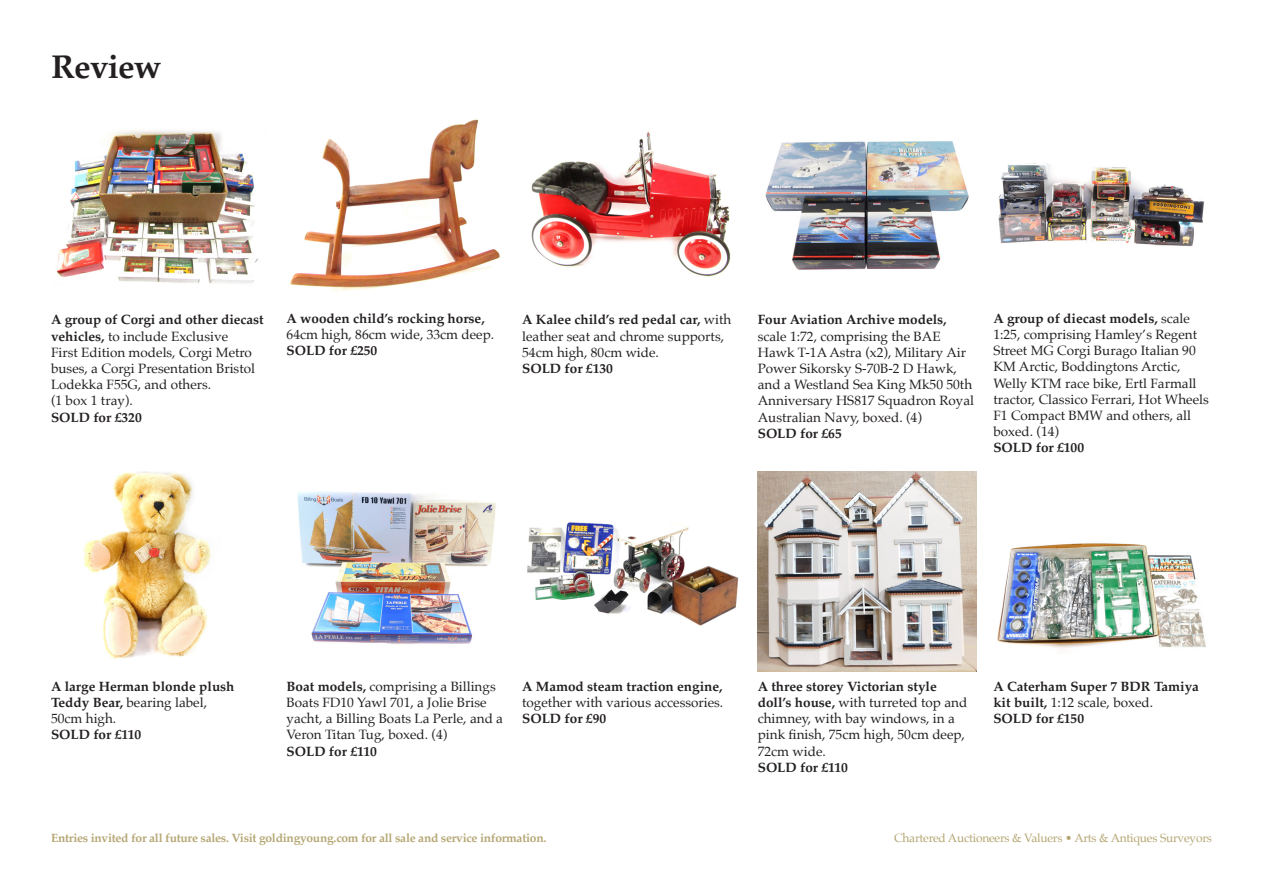
<style>
.page{position:relative;width:1263px;height:893px;background:#fff}
.page>*{position:absolute;margin:0;border:0;box-sizing:border-box;transform-origin:0 0}
.Page_Heading{font:700 33px "Palatino";letter-spacing:-.02em;color:#231f20}
.Lot_Information{font:13.5px/16.2px "Palatino";color:#231f20}
.Lot_Information-2{font:700 13.5px/16.2px "Palatino";color:#231f20}
.Footer_Style{font:700 12px "Palatino";letter-spacing:-.02em;color:#b5a673}
.Footer_Style-2{font:12px "Palatino";letter-spacing:-.02em;color:#b5a673}
.s1{font-weight:700}
.s2{font-weight:400}
</style>
<div class="page">
<img style="left:290px;top:119px;width:210px;height:172px">
<img style="left:527px;top:522px;width:212px;height:104px">
<img style="left:531px;top:131px;width:200px;height:146px">
<img style="left:758px;top:472px;width:218px;height:199px">
<img style="left:83px;top:472px;width:128px;height:187px">
<img style="left:765px;top:141px;width:204px;height:129px">
<img style="left:297px;top:491px;width:199px;height:153px">
<img style="left:997px;top:543px;width:209px;height:105px">
<img style="left:56px;top:131px;width:202px;height:153px">
<img style="left:998px;top:163px;width:206px;height:84px">
<p class="Page_Heading" style="left:51px;top:39px;width:112px">Review</p>
<p class="Lot_Information" style="left:51px;top:312px;width:214px"><span class="s1">A group of Corgi and other diecast vehicles,</span> to include Exclusive<br>First Edition models, Corgi Metro buses, a Corgi Presentation Bristol<br>Lodekka F55G, and others.<br>(1 box 1 tray).</p>
<p class="Lot_Information-2" style="left:51px;top:409px;width:92px">SOLD for £320</p>
<p class="Lot_Information-2" style="left:287px;top:310px;width:209px">A wooden child’s rocking horse,<br><span class="s2">64cm high, 86cm wide, 33cm deep.<br></span>SOLD for £250</p>
<p class="Lot_Information" style="left:522px;top:312px;width:211px"><span class="s1">A Kalee child’s red pedal car,</span> with leather seat and chrome supports,<br>54cm high, 80cm wide.</p>
<p class="Lot_Information-2" style="left:522px;top:360px;width:92px">SOLD for £130</p>
<p class="Lot_Information" style="left:758px;top:312px;width:218px"><span class="s1">Four Aviation Archive models, </span>scale 1:72, comprising the BAE<br>Hawk T-1A Astra (x2), Military Air<br>Power Sikorsky S-70B-2 D Hawk, and a Westland Sea King Mk50 50th<br>Anniversary HS817 Squadron Royal<br>Australian Navy, boxed. (4)</p>
<p class="Lot_Information-2" style="left:758px;top:425px;width:85px">SOLD for £65</p>
<p class="Lot_Information" style="left:993px;top:310px;width:217px"><span class="s1">A group of diecast models,</span> scale<br>1:25, comprising Hamley’s Regent<br>Street MG Corgi Burago Italian 90<br>KM Arctic, Boddingtons Arctic,<br>Welly KTM race bike, Ertl Farmall tractor, Classico Ferrari, Hot Wheels<br>F1 Compact BMW and others, all boxed. (14)</p>
<p class="Lot_Information-2" style="left:993px;top:439px;width:92px">SOLD for £100</p>
<p class="Lot_Information-2" style="left:51px;top:678px;width:185px">A large Herman blonde plush<br>Teddy Bear, <span class="s2">bearing label,<br>50cm high.</span></p>
<p class="Lot_Information-2" style="left:51px;top:726px;width:92px">SOLD for £110</p>
<p class="Lot_Information" style="left:287px;top:678px;width:218px"><span class="s1">Boat models,</span> comprising a Billings Boats FD10 Yawl 701, a Jolie Brise yacht, a Billing Boats La Perle, and a Veron Titan Tug, boxed. (4)</p>
<p class="Lot_Information-2" style="left:287px;top:743px;width:92px">SOLD for £110</p>
<p class="Lot_Information" style="left:522px;top:678px;width:203px"><span class="s1">A Mamod steam traction engine, </span>together with various accessories.</p>
<p class="Lot_Information-2" style="left:522px;top:710px;width:85px">SOLD for £90</p>
<p class="Lot_Information" style="left:758px;top:678px;width:211px"><span class="s1">A three storey Victorian style doll’s house,</span> with turreted top and chimney, with bay windows, in a pink finish, 75cm high, 50cm deep,<br>72cm wide.</p>
<p class="Lot_Information-2" style="left:758px;top:759px;width:92px">SOLD for £110</p>
<p class="Lot_Information-2" style="left:993px;top:678px;width:207px">A Caterham Super 7 BDR Tamiya kit built, <span class="s2">1:12 scale, boxed.</span></p>
<p class="Lot_Information-2" style="left:993px;top:710px;width:92px">SOLD for £150</p>
<p class="Footer_Style" style="left:51px;top:828px;width:497px">Entries invited for all future sales. Visit goldingyoung.com for all sale and service information.</p>
<p class="Footer_Style-2" style="left:894px;top:828px;width:319px">Chartered Auctioneers &amp; Valuers • Arts &amp; Antiques Surveyors</p>
</div>
